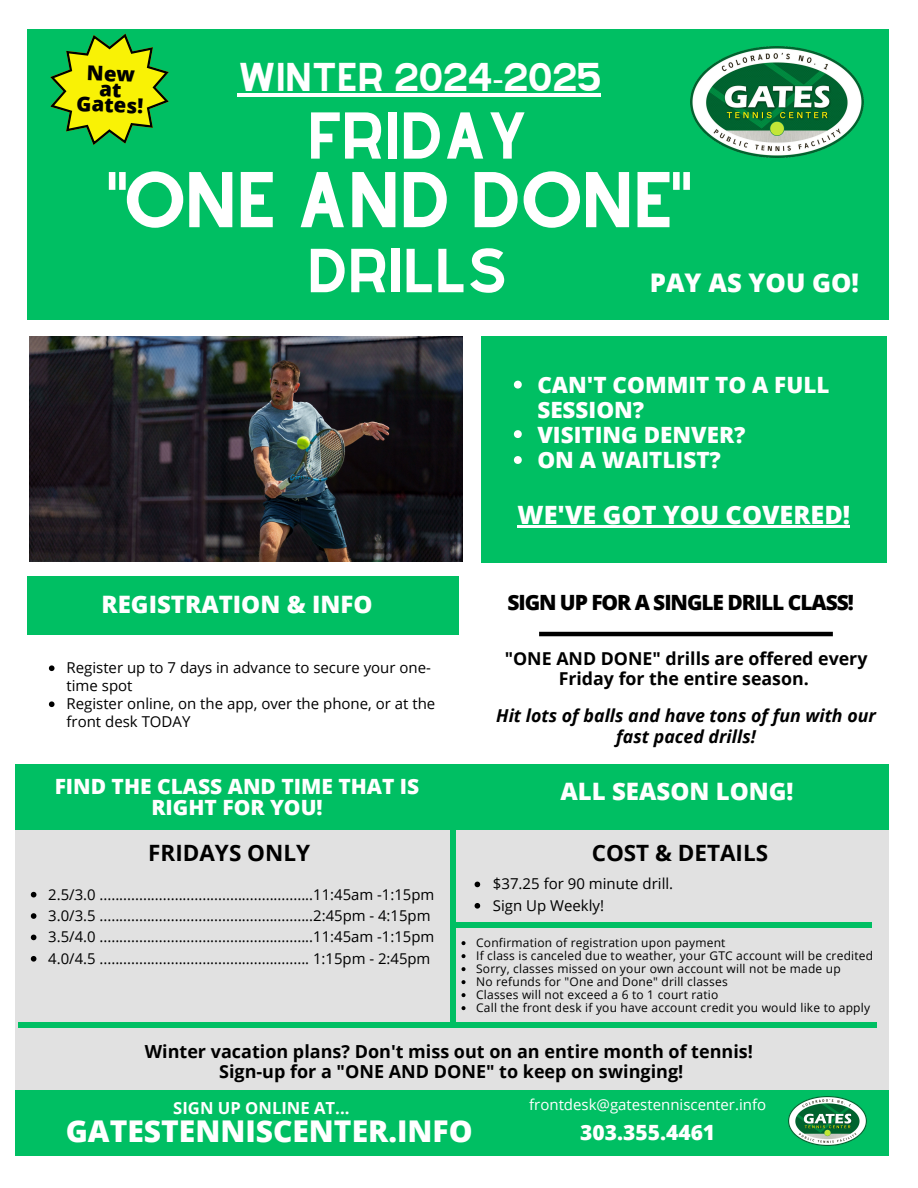
<style>
.page{position:relative;width:918px;height:1188px;background:#fff}
.page>*{position:absolute;margin:0;border:0;box-sizing:border-box;transform-origin:0 0}
.t1{font:700 78.9px "Open Sans";color:#00bf63}
.t2{font:700 78.15px "Open Sans";color:#00bf63}
.t3{font:700 77.25px "Open Sans";color:#00bf63}
.t4{font:69px "Alyssum Sans";letter-spacing:-.02em;color:#fff}
.t5{font:57.75px "Alyssum Sans";letter-spacing:-.02em;color:#fff}
.t6{font:54.3px "Alyssum Sans";letter-spacing:-.02em;color:#fff}
.t7{font:35.1px "Alyssum Sans";letter-spacing:-.02em;color:#fff}
.t8{font:800 30px "Open Sans";color:#fff}
.t9{font:800 25.65px "Open Sans";color:#fff}
.t10{font:800 25.2px "Open Sans";color:#fff}
.t11{font:800 24px "Open Sans";color:#fff}
.t12{font:800 22.5px/24.8px "Open Sans";color:#fff}
.t13{font:700 22.5px "Open Sans";color:#000}
.t14{font:800 21px/21.3px "Open Sans";color:#fff;text-align:center}
.t15{font:800 21px "Open Sans";letter-spacing:-.05em;color:#000}
.t16{font:800 20.4px "Open Sans";color:#000}
.t17{font:700 18px "Open Sans";color:#000}
.t18{font:700 17.85px/20.2px "Open Sans";color:#000;text-align:center}
.t19{font:italic 700 17.85px/20.2px "Open Sans";color:#000;text-align:center}
.t20{font:700 16.65px "Open Sans";color:#fff}
.t21{font:15px/18px "Open Sans";color:#000}
.t22{font:15px "Open Sans";color:#fff}
.t23{font:14.85px "Open Sans";color:#000}
.t24{font:12px "Open Sans";letter-spacing:.015em;color:#000}
.s1{font-family:"Noto Sans"}
</style>
<div class="page">
<div style="left:27px;top:29px;width:862px;height:290px;background:#00bf63"></div>
<img style="left:690px;top:46px;width:174px;height:112px">
<div style="left:15px;top:774px;width:873px;height:352px;background:#e1e1e1"></div>
<div style="left:15px;top:764px;width:873px;height:65px;background:#00bf63"></div>
<div style="left:15px;top:1090px;width:873px;height:66px;background:#00bf63"></div>
<img style="left:789px;top:1096px;width:77px;height:50px">
<div style="left:481px;top:336px;width:405px;height:227px;background:#00bf63"></div>
<img style="left:29px;top:336px;width:434px;height:225px">
<div style="left:27px;top:576px;width:432px;height:58px;background:#00bf63"></div>
<hr style="left:539px;top:632px;width:294px;height:4px;background:#000">
<svg style="left:49px;top:665px;width:6px;height:6px"></svg>
<svg style="left:49px;top:701px;width:6px;height:6px"></svg>
<svg style="left:514px;top:381px;width:8px;height:8px"></svg>
<svg style="left:514px;top:430px;width:8px;height:8px"></svg>
<svg style="left:514px;top:456px;width:8px;height:8px"></svg>
<hr style="left:518px;top:526px;width:332px;height:2px;background:#fff">
<svg style="left:475px;top:882px;width:5px;height:5px"></svg>
<svg style="left:475px;top:903px;width:5px;height:6px"></svg>
<svg style="left:462px;top:941px;width:4px;height:4px"></svg>
<svg style="left:462px;top:954px;width:4px;height:4px"></svg>
<svg style="left:462px;top:967px;width:4px;height:4px"></svg>
<svg style="left:462px;top:980px;width:4px;height:4px"></svg>
<svg style="left:462px;top:993px;width:4px;height:4px"></svg>
<svg style="left:462px;top:1006px;width:4px;height:4px"></svg>
<svg style="left:31px;top:892px;width:5px;height:5px"></svg>
<svg style="left:31px;top:913px;width:5px;height:6px"></svg>
<svg style="left:31px;top:935px;width:5px;height:5px"></svg>
<svg style="left:31px;top:956px;width:5px;height:6px"></svg>
<hr style="left:238px;top:93px;width:363px;height:3px;background:#fff">
<svg style="left:50px;top:34px;width:119px;height:111px"></svg>
<p class="t16" style="left:77px;top:89px;width:68px;rotate:2deg">Gates!</p>
<p class="t7" style="left:238px;top:56px;width:366px">WINTER 2024<span class="s1">-</span>2025</p>
<p class="t5" style="left:307px;top:101px;width:223px">FRIDAY</p>
<p class="t4" style="left:109px;top:158px;width:583px">"ONE AND DONE"</p>
<p class="t6" style="left:307px;top:238px;width:202px">DRILLS</p>
<p class="t9" style="left:650px;top:265px;width:211px">PAY AS YOU GO!</p>
<p class="t12" style="left:537px;top:372px;width:294px">CAN'T COMMIT TO A FULL<br>SESSION?</p>
<h5 class="t12" style="left:537px;top:421px;width:210px">VISITING DENVER?</h5>
<h5 class="t12" style="left:537px;top:447px;width:185px">ON A WAITLIST?</h5>
<h6 class="t10" style="left:518px;top:497px;width:334px">WE'VE GOT YOU COVERED!</h6>
<h2 class="t11" style="left:102px;top:587px;width:272px">REGISTRATION &amp; INFO</h2>
<h5 class="t21" style="left:67px;top:659px;width:366px">Register up to 7 days in advance to secure your one&shy;time spot</h5>
<p class="t21" style="left:67px;top:695px;width:370px">Register online, on the app, over the phone, or at the front desk TODAY</p>
<p class="t15" style="left:507px;top:587px;width:348px">SIGN UP FOR A SINGLE DRILL CLASS!</p>
<h5 class="t18" style="left:505px;top:648px;width:364px">"ONE AND DONE" drills are offered every<br>Friday for the entire season.</h5>
<h6 class="t19" style="left:496px;top:705px;width:381px">Hit lots of balls and have tons of fun with our fast paced drills!</h6>
<p class="t14" style="left:55px;top:775px;width:366px">FIND THE CLASS AND TIME THAT IS<br>RIGHT FOR YOU!</p>
<p class="t11" style="left:561px;top:775px;width:235px">ALL SEASON LONG!</p>
<h3 class="t1" style="left:359px;top:1023px;width:229px;rotate:-90deg">_______</h3>
<p class="t13" style="left:148px;top:837px;width:163px">FRIDAYS ONLY</p>
<p class="t13" style="left:592px;top:837px;width:178px">COST &amp; DETAILS</p>
<h6 class="t21" style="left:493px;top:875px;width:182px">$37.25 for 90 minute drill.</h6>
<p class="t21" style="left:493px;top:896px;width:113px">Sign Up Weekly!</p>
<p class="t24" style="left:476px;top:934px;width:251px">Confirmation of registration upon payment</p>
<p class="t24" style="left:476px;top:947px;width:399px">If class is canceled due to weather, your GTC account will be credited</p>
<p class="t24" style="left:476px;top:960px;width:366px">Sorry, classes missed on your own account will not be made up</p>
<p class="t24" style="left:476px;top:973px;width:253px">No refunds for "One and Done" drill classes</p>
<p class="t24" style="left:476px;top:986px;width:244px">Classes will not exceed a 6 to 1 court ratio</p>
<p class="t24" style="left:476px;top:999px;width:396px">Call the front desk if you have account credit you would like to apply</p>
<p class="t23" style="left:48px;top:884px;width:388px">2.5/3.0 ......................................................11:45am -1:15pm</p>
<p class="t23" style="left:48px;top:905px;width:384px">3.0/3.5 ......................................................2:45pm - 4:15pm</p>
<p class="t23" style="left:48px;top:927px;width:388px">3.5/4.0 ......................................................11:45am -1:15pm</p>
<p class="t23" style="left:48px;top:948px;width:384px">4.0/4.5 ..................................................... 1:15pm - 2:45pm</p>
<p class="t2" style="left:454px;top:831px;width:419px">_____________</p>
<p class="t3" style="left:19px;top:933px;width:859px">___________________________</p>
<p class="t17" style="left:145px;top:1039px;width:610px">Winter vacation plans? Don't miss out on an entire month of tennis!</p>
<h6 class="t17" style="left:219px;top:1059px;width:466px">Sign-up for a "ONE AND DONE" to keep on swinging!</h6>
<h2 class="t20" style="left:173px;top:1097px;width:178px">SIGN UP ONLINE AT...</h2>
<h1 class="t8" style="left:66px;top:1110px;width:408px">GATESTENNISCENTER.INFO</h1>
<p class="t22" style="left:529px;top:1094px;width:239px">frontdesk@gatestenniscenter.info</p>
<p class="t14" style="left:580px;top:1122px;width:137px">303.355.4461</p>
</div>
